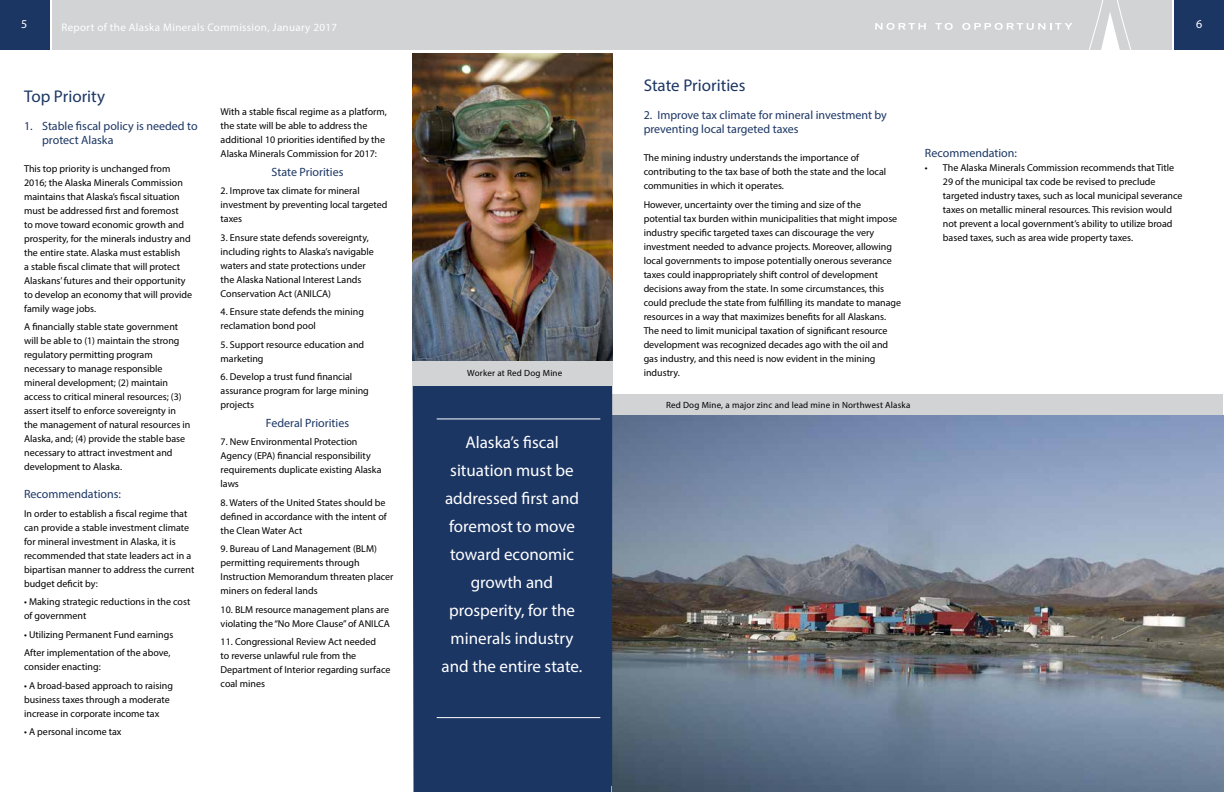
<style>
.page{position:relative;width:1224px;height:792px;background:#fff}
.page>*{position:absolute;margin:0;border:0;box-sizing:border-box;transform-origin:0 0}
.t1{font:17px/28px "Myriad Pro";color:#fff;text-align:center}
.t2{font:17px "Myriad Pro";color:#1c3664}
.t3{font:12px/14px "Myriad Pro";color:#1c3664}
.t4{font:12px "Myriad Pro";color:#fff}
.t5{font:11px "Myriad Pro";letter-spacing:.03em;color:#fff}
.t6{font:10px/14px "Myriad Pro";color:#000}
.t7{font:9px "Myriad Pro";letter-spacing:.02em;color:#000}
</style>
<div class="page">
<div style="left:52px;top:0;width:1120px;height:49px;background:#d1d3d4"></div>
<div style="left:1175px;top:0;width:49px;height:49px;background:#1c3664"></div>
<svg style="left:1088px;top:0;width:44px;height:50px"></svg>
<svg style="left:875px;top:23px;width:51px;height:7px"></svg>
<svg style="left:935px;top:23px;width:18px;height:7px"></svg>
<svg style="left:962px;top:23px;width:110px;height:7px"></svg>
<div style="left:0;top:0;width:49px;height:49px;background:#1c3664"></div>
<div style="left:611px;top:394px;width:612px;height:24px;background:#d1d3d4"></div>
<img style="left:413px;top:53px;width:198px;height:308px">
<img style="left:612px;top:416px;width:612px;height:376px">
<div style="left:413px;top:386px;width:199px;height:400px;background:#1c3664"></div>
<hr style="left:437px;top:418px;width:163px;height:1px;background:#fff">
<hr style="left:437px;top:717px;width:163px;height:1px;background:#fff">
<div style="left:413px;top:361px;width:200px;height:25px;background:#d1d3d4"></div>
<p class="t4" style="left:21px;top:17px;width:8px">5</p>
<p class="t5" style="left:61px;top:20px;width:277px">Report of the Alaska Minerals Commission, January 2017</p>
<p class="t4" style="left:1196px;top:17px;width:8px">6</p>
<h1 class="t2" style="left:24px;top:86px;width:82px">Top Priority</h1>
<p class="t3" style="left:42px;top:119px;width:157px;text-indent:-18px">1. Stable fiscal policy is needed to protect Alaska</p>
<p class="t6" style="left:24px;top:161px;width:170px">This top priority is unchanged from 2016; the Alaska Minerals Commission maintains that Alaska’s fiscal situation must be addressed first and foremost<br>to move toward economic growth and prosperity, for the minerals industry and the entire state. Alaska must establish<br>a stable fiscal climate that will protect Alaskans’ futures and their opportunity to develop an economy that will provide family wage jobs.</p>
<p class="t6" style="left:24px;top:320px;width:168px">A financially stable state government will be able to (1) maintain the strong regulatory permitting program necessary to manage responsible mineral development; (2) maintain access to critical mineral resources; (3) assert itself to enforce sovereignty in the management of natural resources in Alaska, and; (4) provide the stable base necessary to attract investment and development to Alaska.</p>
<p class="t3" style="left:24px;top:487px;width:98px">Recommendations:</p>
<p class="t6" style="left:24px;top:506px;width:172px">In order to establish a fiscal regime that can provide a stable investment climate for mineral investment in Alaska, it is recommended that state leaders act in a bipartisan manner to address the current budget deficit by:</p>
<p class="t6" style="left:24px;top:595px;width:168px">• Making strategic reductions in the cost of government</p>
<p class="t6" style="left:24px;top:625px;width:151px;line-height:18.5px">• Utilizing Permanent Fund earnings<br>After implementation of the above,</p>
<p class="t6" style="left:24px;top:660px;width:78px">consider enacting:</p>
<p class="t6" style="left:24px;top:678px;width:150px">• A broad-based approach to raising business taxes through a moderate increase in corporate income tax</p>
<p class="t6" style="left:24px;top:725px;width:99px">• A personal income tax</p>
<p class="t6" style="left:221px;top:105px;width:168px">With a stable fiscal regime as a platform, the state will be able to address the additional 10 priorities identified by the Alaska Minerals Commission for 2017:</p>
<p class="t3" style="left:272px;top:165px;width:73px">State Priorities</p>
<p class="t6" style="left:221px;top:184px;width:168px">2. Improve tax climate for mineral investment by preventing local targeted taxes</p>
<p class="t6" style="left:221px;top:230px;width:155px">3. Ensure state defends sovereignty, including rights to Alaska’s navigable waters and state protections under the Alaska National Interest Lands Conservation Act (ANILCA)</p>
<p class="t6" style="left:221px;top:305px;width:145px">4. Ensure state defends the mining reclamation bond pool</p>
<p class="t6" style="left:221px;top:337px;width:145px">5. Support resource education and marketing</p>
<p class="t6" style="left:221px;top:370px;width:150px">6. Develop a trust fund financial assurance program for large mining projects</p>
<p class="t3" style="left:266px;top:416px;width:85px">Federal Priorities</p>
<p class="t6" style="left:221px;top:435px;width:163px">7. New Environmental Protection<br>Agency (EPA) financial responsibility requirements duplicate existing Alaska laws</p>
<p class="t6" style="left:221px;top:495px;width:168px;text-align:justify">8. Waters of the United States should be defined in accordance with the intent of the Clean Water Act</p>
<p class="t6" style="left:221px;top:542px;width:174px">9. Bureau of Land Management (BLM) permitting requirements through Instruction Memorandum threaten placer miners on federal lands</p>
<p class="t6" style="left:221px;top:602px;width:171px">10. BLM resource management plans are violating the “No More Clause” of ANILCA</p>
<p class="t6" style="left:221px;top:635px;width:171px">11. Congressional Review Act needed<br>to reverse unlawful rule from the<br>Department of Interior regarding surface coal mines</p>
<p class="t7" style="left:467px;top:367px;width:97px">Worker at Red Dog Mine</p>
<h1 class="t1" style="left:442px;top:428px;width:142px">Alaska’s fiscal situation must be addressed first and foremost to move toward economic growth and prosperity, for the minerals industry and the entire state.</h1>
<h1 class="t2" style="left:644px;top:75px;width:103px">State Priorities</h1>
<p class="t3" style="left:644px;top:108px;width:245px">2. Improve tax climate for mineral investment by preventing local targeted taxes</p>
<p class="t6" style="left:644px;top:151px;width:244px">The mining industry understands the importance of contributing to the tax base of both the state and the local communities in which it operates.</p>
<p class="t6" style="left:644px;top:197px;width:259px">However, uncertainty over the timing and size of the potential tax burden within municipalities that might impose industry specific targeted taxes can discourage the very investment needed to advance projects. Moreover, allowing local governments to impose potentially onerous severance taxes could inappropriately shift control of development decisions away from the state. In some circumstances, this could preclude the state from fulfilling its mandate to manage resources in a way that maximizes benefits for all Alaskans.<br>The need to limit municipal taxation of significant resource development was recognized decades ago with the oil and gas industry, and this need is now evident in the mining industry.</p>
<p class="t7" style="left:666px;top:400px;width:246px">Red Dog Mine, a major zinc and lead mine in Northwest Alaska</p>
<p class="t3" style="left:925px;top:146px;width:94px">Recommendation:</p>
<p class="t6" style="left:943px;top:161px;width:241px;text-indent:-18px">• The Alaska Minerals Commission recommends that Title 29 of the municipal tax code be revised to preclude targeted industry taxes, such as local municipal severance taxes on metallic mineral resources. This revision would not prevent a local government’s ability to utilize broad based taxes, such as area wide property taxes.</p>
</div>
